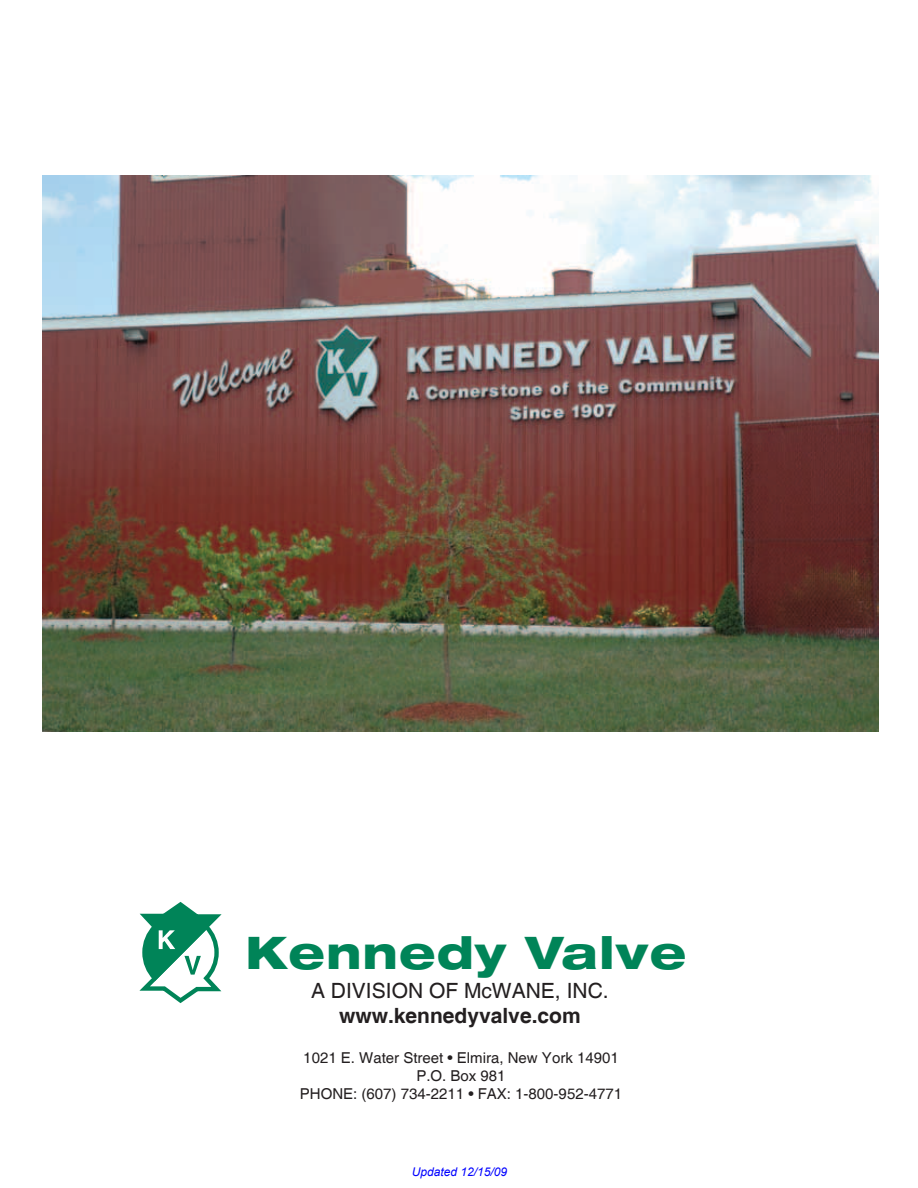
<style>
.page{position:relative;width:918px;height:1188px;background:#fff}
.page>*{position:absolute;margin:0;border:0;box-sizing:border-box;transform-origin:0 0}
.t1{font:800 expanded 45px "Helvetica Neue";letter-spacing:.03em;color:#008458}
.t2{font:21px "Helvetica";color:#231f20}
.t3{font:700 21px "Helvetica";color:#231f20}
.t4{font:15px/18px "Helvetica";color:#231f20;text-align:center}
.t5{font:italic 12px "Arial";color:#00f}
</style>
<div class="page">
<svg style="left:139px;top:902px;width:83px;height:101px"></svg>
<img style="left:43px;top:175px;width:836px;height:556px">
<h1 class="t1" style="left:245px;top:924px;width:442px">Kennedy Valve</h1>
<h2 class="t2" style="left:311px;top:978px;width:299px">A DIVISION OF MCWANE, INC.</h2>
<h2 class="t3" style="left:339px;top:1003px;width:243px">www.kennedyvalve.com</h2>
<p class="t4" style="left:300px;top:1049px;width:324px">1021 E. WATER STREET • ELMIRA, NEW YORK 14901<br>P.O. BOX 981<br>PHONE: (607) 734-2211 • FAX: 1-800-952-4771</p>
<p class="t5" style="left:412px;top:1164px;width:97px">Updated 12/15/09</p>
</div>
